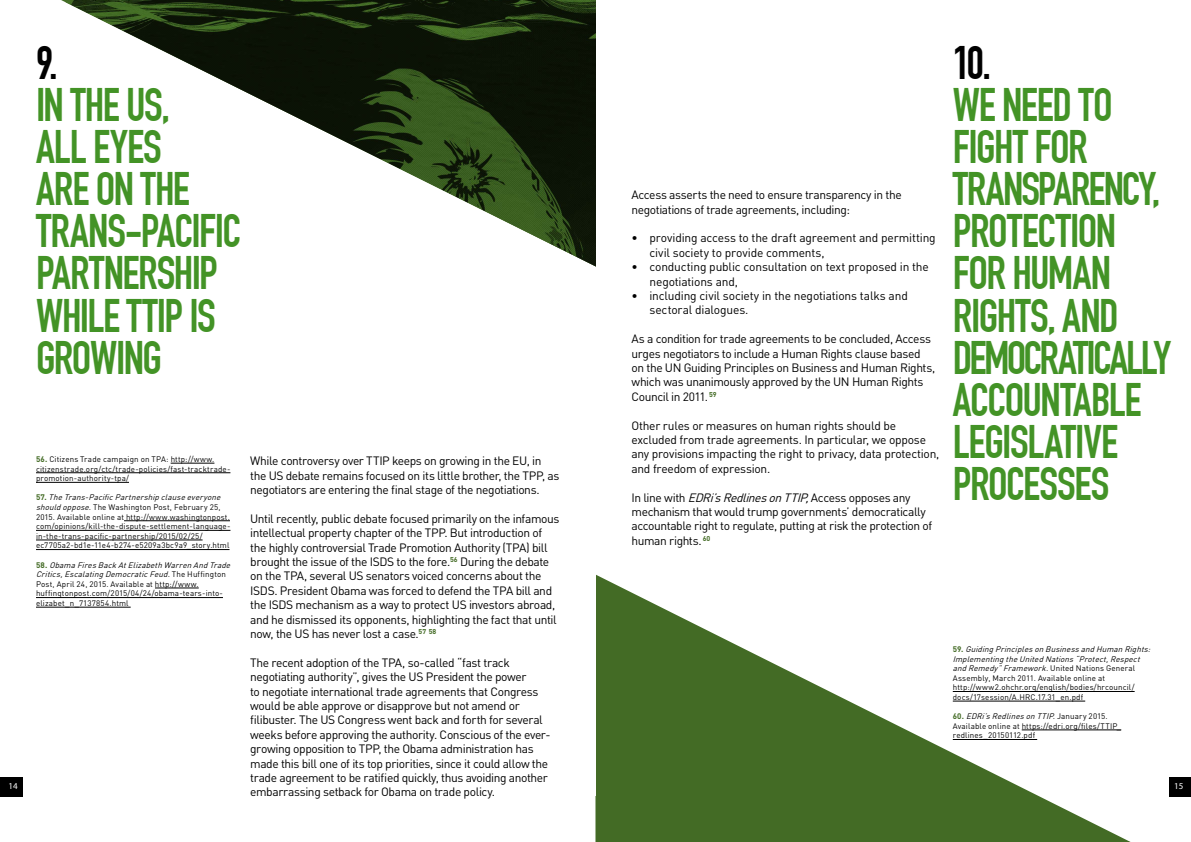
<style>
.page{position:relative;width:1191px;height:842px;background:#fff}
.page>*{position:absolute;margin:0;border:0;box-sizing:border-box;transform-origin:0 0}
.t1{font:700 46px/42.1px "DIN Condensed";letter-spacing:-.03em;color:#439326}
.t2{font:700 46px "DIN Condensed";color:#000}
.t3{font:12px/14.4px "DIN";letter-spacing:-.03em;color:#000}
.t4{font:9px "Myriad Pro";color:#fff}
.t5{font:8px/9.6px "DIN";letter-spacing:.015em;color:#000}
.s1{font-style:italic}
.s2{font-weight:700;color:#436b25}
</style>
<div class="page">
<div style="left:1169px;top:777px;width:22px;height:19px;background:#000"></div>
<div style="left:0;top:777px;width:23px;height:19px;background:#000"></div>
<img style="left:66px;top:0;width:530px;height:267px">
<svg style="left:595px;top:574px;width:535px;height:268px"></svg>
<hr style="left:171px;top:463px;width:43px;height:1px;background:#000">
<hr style="left:36px;top:472px;width:194px;height:1px;background:#000">
<hr style="left:36px;top:482px;width:93px;height:1px;background:#000">
<hr style="left:124px;top:520px;width:106px;height:1px;background:#000">
<hr style="left:36px;top:530px;width:194px;height:1px;background:#000">
<hr style="left:36px;top:540px;width:167px;height:1px;background:#000">
<hr style="left:36px;top:549px;width:193px;height:1px;background:#000">
<hr style="left:155px;top:588px;width:44px;height:1px;background:#000">
<hr style="left:36px;top:597px;width:187px;height:1px;background:#000">
<hr style="left:36px;top:607px;width:95px;height:1px;background:#000">
<hr style="left:952px;top:691px;width:182px;height:1px;background:#000">
<hr style="left:952px;top:701px;width:133px;height:1px;background:#000">
<hr style="left:1021px;top:730px;width:100px;height:1px;background:#000">
<hr style="left:952px;top:739px;width:85px;height:1px;background:#000">
<h1 class="t2" style="left:36px;top:36px;width:23px">9.</h1>
<h1 class="t1" style="left:36px;top:84px;width:207px">IN THE US,<br>ALL EYES<br>ARE ON THE<br>TRANS-PACIFIC<br>PARTNERSHIP<br>WHILE TTIP IS<br>GROWING</h1>
<h1 class="t2" style="left:952px;top:36px;width:40px">10.</h1>
<h1 class="t1" style="left:952px;top:84px;width:220px">WE NEED TO<br>FIGHT FOR<br>TRANSPARENCY,<br>PROTECTION<br>FOR HUMAN<br>RIGHTS, AND<br>DEMOCRATICALLY<br>ACCOUNTABLE<br>LEGISLATIVE<br>PROCESSES</h1>
<p class="t3" style="left:631px;top:187px;width:272px">Access asserts the need to ensure transparency in the negotiations of trade agreements, including:</p>
<p class="t3" style="left:649px;top:231px;width:288px;text-indent:-18px">• providing access to the draft agreement and permitting civil society to provide comments,</p>
<p class="t3" style="left:649px;top:259px;width:281px;text-indent:-18px">• conducting public consultation on text proposed in the negotiations and,</p>
<p class="t3" style="left:649px;top:288px;width:260px;text-indent:-18px">• including civil society in the negotiations talks and sectoral dialogues.</p>
<p class="t3" style="left:631px;top:331px;width:305px">As a condition for trade agreements to be concluded, Access urges negotiators to include a Human Rights clause based on the UN Guiding Principles on Business and Human Rights, which was unanimously approved by the UN Human Rights Council in 2011. <sup>59</sup></p>
<p class="t3" style="left:631px;top:418px;width:309px">Other rules or measures on human rights should be excluded from trade agreements. In particular, we oppose any provisions impacting the right to privacy, data protection, and freedom of expression.</p>
<p class="t3" style="left:631px;top:490px;width:302px">In line with <span class="s1">EDRi’sRedlinesonTTIP,</span>Access opposes any mechanism that would trump governments’ democratically accountable right to regulate, putting at risk the protection of human rights. <sup>60</sup></p>
<p class="t5" style="left:36px;top:454px;width:196px"><span class="s2">56.</span> Citizens Trade campaign on TPA: http://www. citizenstrade.org/ctc/trade-policies/fast-tracktrade&shy;promotion-authority-tpa/</p>
<p class="t5" style="left:36px;top:493px;width:196px"><span class="s2">5 7 .</span> <span class="s1">TheTrans-PacificPartnershipclauseeveryone shouldoppose.</span>The Washington Post, February 25, 2015. Available online at http://www.washingtonpost. com/opinions/kill-the-dispute-settlement-language&shy;in-the-trans-pacific-partnership/2015/02/25/ ec7705a2-bd1e-11e4-b274-e5209a3bc9a9_story.html</p>
<p class="t5" style="left:36px;top:560px;width:198px"><span class="s2">5 8 .</span> <span class="s1">ObamaFiresBackAtElizabethWarrenAndTrade Critics,EscalatingDemocraticFeud.</span>T h e H u f fi n g t o n Post, April 24, 2015. Available at http://www. huffingtonpost.com/2015/04/24/obama-tears-into&shy;elizabet_n_7137854.html</p>
<p class="t3" style="left:250px;top:453px;width:311px">While controversy over TTIP keeps on growing in the EU, in the US debate remains focused on its little brother, the TPP, as negotiators are entering the final stage of the negotiations.</p>
<p class="t3" style="left:250px;top:511px;width:311px">Until recently, public debate focused primarily on the infamous intellectual property chapter of the TPP. But introduction of the highly controversial Trade Promotion Authority (TPA) bill brought the issue of the ISDS to the fore.<sup>56</sup> During the debate on the TPA, several US senators voiced concerns about the ISDS. President Obama was forced to defend the TPA bill and the ISDS mechanism as a way to protect US investors abroad, and he dismissed its opponents, highlighting the fact that until now, the US has never lost a case.<sup>57</sup> <sup>58</sup></p>
<p class="t3" style="left:250px;top:655px;width:302px">The recent adoption of the TPA, so-called “fast track negotiating authority”, gives the US President the power<br>to negotiate international trade agreements that Congress would be able approve or disapprove but not amend or filibuster. The US Congress went back and forth for several weeks before approving the authority. Conscious of the ever&shy;growing opposition to TPP, the Obama administration has made this bill one of its top priorities, since it could allow the trade agreement to be ratified quickly, thus avoiding another embarrassing setback for Obama on trade policy.</p>
<p class="t5" style="left:952px;top:644px;width:202px"><span class="s2">5 9 .</span> <span class="s1">GuidingPrinciplesonBusinessandHumanRights:<br>ImplementingtheUnitedNations“Protect,Respect andRemedy”Framework.</span>Uni te d Natio n s G en eral Assembly, March 2011. Available online at http://www2.ohchr.org/english/bodies/hrcouncil/ docs/17session/A.HRC.17.31_en.pdf</p>
<p class="t5" style="left:952px;top:711px;width:170px"><span class="s2">6 0 .</span> <span class="s1">EDRi’sRedlinesonTTIP.</span>J a n u a r y 2 0 1 5 .<br>Available online at https://edri.org/files/TTIP_ redlines_20150112.pdf</p>
<p class="t4" style="left:9px;top:781px;width:11px">14</p>
<p class="t4" style="left:1174px;top:781px;width:11px">15</p>
</div>
